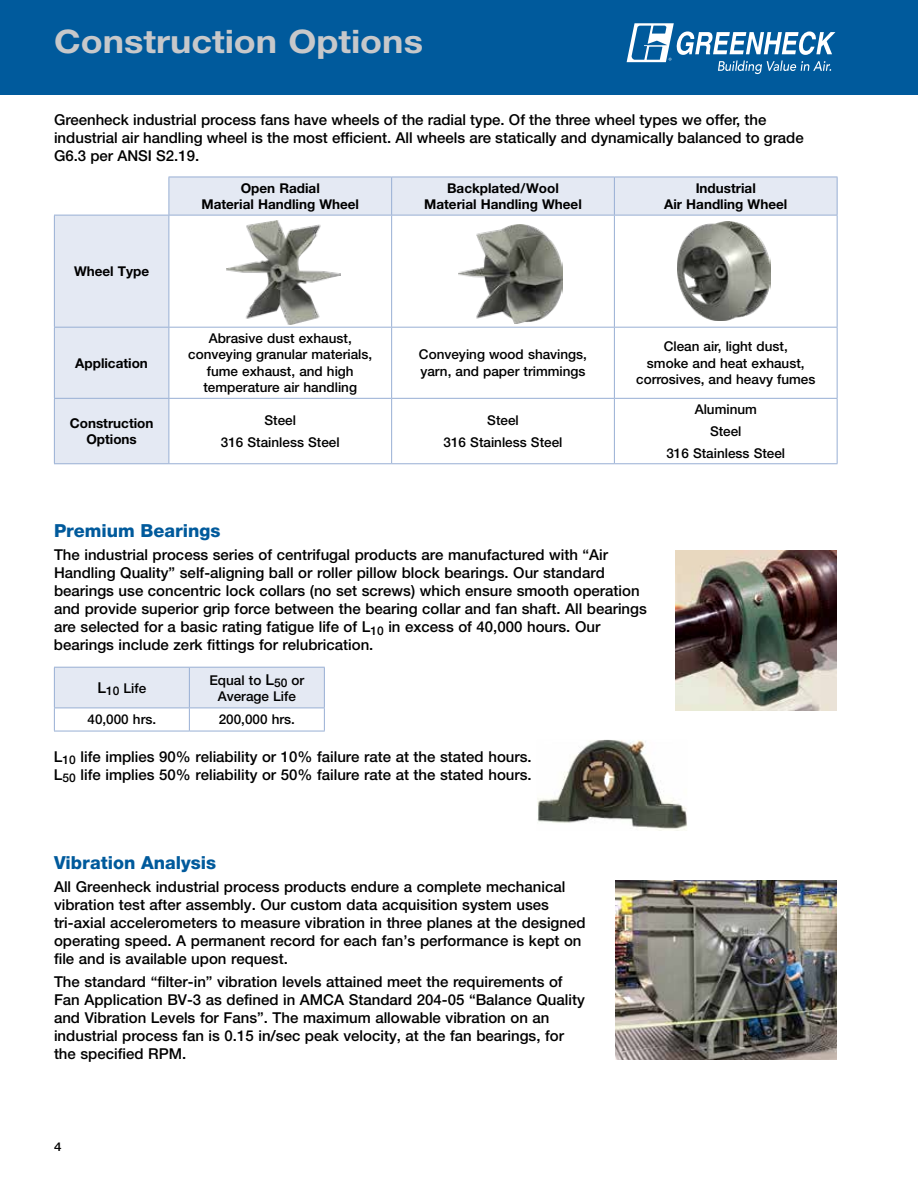
<style>
.page{position:relative;width:918px;height:1188px;background:#fff}
.page>*{position:absolute;margin:0;border:0;box-sizing:border-box;transform-origin:0 0}
.t1{font:700 32.4px "Helvetica Neue LT Std";color:#c7c8ca;scale:1.11 1}
.t2{font:800 18px "Helvetica Neue LT Std";color:#005a9c}
.t3{font:500 15px/18px "Helvetica Neue LT Std";color:#000}
.t4{font:500 13.5px/16.5px "Helvetica Neue LT Std";color:#000;text-align:center}
.t5{font:700 13.5px/16.5px "Helvetica Neue LT Std";color:#000;text-align:center}
.t6{font:500 12.15px "Helvetica Neue LT Std";color:#000;scale:1.11 1}
.s1{font-size:15px}
</style>
<div class="page">
<img style="left:538px;top:741px;width:148px;height:90px">
<div style="left:0;top:0;width:918px;height:94px;background:#005a9c"></div>
<svg style="left:54px;top:177px;width:783px;height:286px"></svg>
<hr style="left:54px;top:215px;width:115px;height:1px;background:#98afd4">
<hr style="left:54px;top:215px;width:1px;height:112px;background:#98afd4">
<hr style="left:169px;top:215px;width:1px;height:112px;background:#98afd4">
<hr style="left:391px;top:215px;width:1px;height:112px;background:#98afd4">
<hr style="left:614px;top:215px;width:1px;height:112px;background:#98afd4">
<hr style="left:837px;top:215px;width:1px;height:112px;background:#98afd4">
<hr style="left:54px;top:327px;width:115px;height:1px;background:#98afd4">
<hr style="left:54px;top:328px;width:1px;height:70px;background:#98afd4">
<hr style="left:169px;top:327px;width:223px;height:1px;background:#98afd4">
<hr style="left:169px;top:328px;width:1px;height:70px;background:#98afd4">
<hr style="left:392px;top:327px;width:222px;height:1px;background:#98afd4">
<hr style="left:391px;top:328px;width:1px;height:70px;background:#98afd4">
<hr style="left:614px;top:327px;width:224px;height:1px;background:#98afd4">
<hr style="left:614px;top:328px;width:1px;height:70px;background:#98afd4">
<hr style="left:837px;top:328px;width:1px;height:70px;background:#98afd4">
<hr style="left:54px;top:398px;width:115px;height:1px;background:#98afd4">
<hr style="left:54px;top:399px;width:1px;height:64px;background:#98afd4">
<hr style="left:169px;top:398px;width:223px;height:1px;background:#98afd4">
<hr style="left:169px;top:399px;width:1px;height:64px;background:#98afd4">
<hr style="left:392px;top:398px;width:222px;height:1px;background:#98afd4">
<hr style="left:391px;top:399px;width:1px;height:64px;background:#98afd4">
<hr style="left:614px;top:398px;width:224px;height:1px;background:#98afd4">
<hr style="left:614px;top:399px;width:1px;height:64px;background:#98afd4">
<hr style="left:837px;top:399px;width:1px;height:64px;background:#98afd4">
<hr style="left:54px;top:463px;width:115px;height:1px;background:#98afd4">
<hr style="left:169px;top:463px;width:223px;height:1px;background:#98afd4">
<hr style="left:392px;top:463px;width:222px;height:1px;background:#98afd4">
<hr style="left:614px;top:463px;width:224px;height:1px;background:#98afd4">
<hr style="left:169px;top:177px;width:223px;height:1px;background:#98afd4">
<hr style="left:169px;top:177px;width:1px;height:38px;background:#98afd4">
<hr style="left:392px;top:177px;width:222px;height:1px;background:#98afd4">
<hr style="left:391px;top:177px;width:1px;height:38px;background:#98afd4">
<hr style="left:614px;top:177px;width:224px;height:1px;background:#98afd4">
<hr style="left:614px;top:177px;width:1px;height:38px;background:#98afd4">
<hr style="left:837px;top:177px;width:1px;height:38px;background:#98afd4">
<hr style="left:169px;top:215px;width:223px;height:1px;background:#98afd4">
<hr style="left:392px;top:215px;width:222px;height:1px;background:#98afd4">
<hr style="left:614px;top:215px;width:224px;height:1px;background:#98afd4">
<img style="left:459px;top:225px;width:104px;height:98px">
<img style="left:677px;top:221px;width:93px;height:100px">
<img style="left:226px;top:221px;width:114px;height:103px">
<svg style="left:54px;top:668px;width:271px;height:63px"></svg>
<hr style="left:54px;top:731px;width:135px;height:1px;background:#98afd4">
<hr style="left:189px;top:731px;width:136px;height:1px;background:#98afd4">
<hr style="left:54px;top:667px;width:135px;height:1px;background:#98afd4">
<hr style="left:54px;top:668px;width:1px;height:40px;background:#98afd4">
<hr style="left:189px;top:667px;width:136px;height:1px;background:#98afd4">
<hr style="left:189px;top:668px;width:1px;height:40px;background:#98afd4">
<hr style="left:324px;top:668px;width:1px;height:40px;background:#98afd4">
<hr style="left:54px;top:708px;width:135px;height:1px;background:#98afd4">
<hr style="left:189px;top:708px;width:136px;height:1px;background:#98afd4">
<img style="left:615px;top:881px;width:221px;height:178px">
<img style="left:676px;top:550px;width:160px;height:160px">
<svg style="left:627px;top:23px;width:208px;height:51px"></svg>
<h1 class="t1" style="left:54px;top:21px;width:334px">Construction Options</h1>
<p class="t3" style="left:54px;top:111px;width:751px">Greenheck industrial process fans have wheels of the radial type. Of the three wheel types we offer, the industrial air handling wheel is the most efficient. All wheels are statically and dynamically balanced to grade<br>G6.3 per ANSI S2.19.</p>
<p class="t5" style="left:74px;top:263px;width:77px">Wheel Type</p>
<p class="t5" style="left:75px;top:354px;width:74px">Application</p>
<p class="t5" style="left:201px;top:179px;width:159px">Open Radial<br>Material Handling Wheel</p>
<p class="t5" style="left:424px;top:179px;width:159px">Backplated/Wool<br>Material Handling Wheel</p>
<p class="t5" style="left:664px;top:179px;width:125px">Industrial<br>Air Handling Wheel</p>
<p class="t4" style="left:188px;top:330px;width:186px">Abrasive dust exhaust, conveying granular materials, fume exhaust, and high temperature air handling</p>
<p class="t4" style="left:419px;top:346px;width:170px;text-align:left">Conveying wood shavings, yarn, and paper trimmings</p>
<p class="t4" style="left:636px;top:338px;width:181px">Clean air, light dust,<br>smoke and heat exhaust, corrosives, and heavy fumes</p>
<p class="t5" style="left:70px;top:414px;width:85px">Construction<br>Options</p>
<p class="t4" style="left:221px;top:409px;width:120px;line-height:21.9px">Steel<br>316 Stainless Steel</p>
<p class="t4" style="left:444px;top:409px;width:120px;line-height:21.9px">Steel<br>316 Stainless Steel</p>
<p class="t4" style="left:666px;top:398px;width:120px;line-height:21.9px">Aluminum<br>Steel<br>316 Stainless Steel</p>
<p class="t2" style="left:54px;top:520px;width:168px">Premium Bearings</p>
<p class="t3" style="left:54px;top:546px;width:594px">The industrial process series of centrifugal products are manufactured with “Air Handling Quality” self-aligning ball or roller pillow block bearings. Our standard bearings use concentric lock collars (no set screws) which ensure smooth operation and provide superior grip force between the bearing collar and fan shaft. All bearings are selected for a basic rating fatigue life of L<sub>10</sub> in excess of 40,000 hours. Our bearings include zerk fittings for relubrication.</p>
<p class="t4" style="left:97px;top:680px;width:50px"><span class="s1">L</span><sub>10</sub> Life</p>
<p class="t4" style="left:209px;top:671px;width:96px">Equal to <span class="s1">L</span><sub>50</sub> or<br>Average Life</p>
<p class="t4" style="left:88px;top:711px;width:70px">40,000 hrs.</p>
<p class="t4" style="left:219px;top:711px;width:78px">200,000 hrs.</p>
<p class="t3" style="left:54px;top:748px;width:479px">L<sub>10</sub> life implies 90% reliability or 10% failure rate at the stated hours.<br>L<sub>50</sub> life implies 50% reliability or 50% failure rate at the stated hours.</p>
<p class="t2" style="left:54px;top:851px;width:164px">Vibration Analysis</p>
<p class="t3" style="left:54px;top:877px;width:533px">All Greenheck industrial process products endure a complete mechanical vibration test after assembly. Our custom data acquisition system uses tri‑axial accelerometers to measure vibration in three planes at the designed operating speed. A permanent record for each fan’s performance is kept on file and is available upon request.</p>
<p class="t3" style="left:54px;top:973px;width:532px">The standard “filter-in” vibration levels attained meet the requirements of Fan Application BV-3 as defined in AMCA Standard 204-05 “Balance Quality and Vibration Levels for Fans”. The maximum allowable vibration on an industrial process fan is 0.15 in/sec peak velocity, at the fan bearings, for the specified RPM.</p>
<p class="t6" style="left:54px;top:1140px;width:8px">4</p>
</div>
